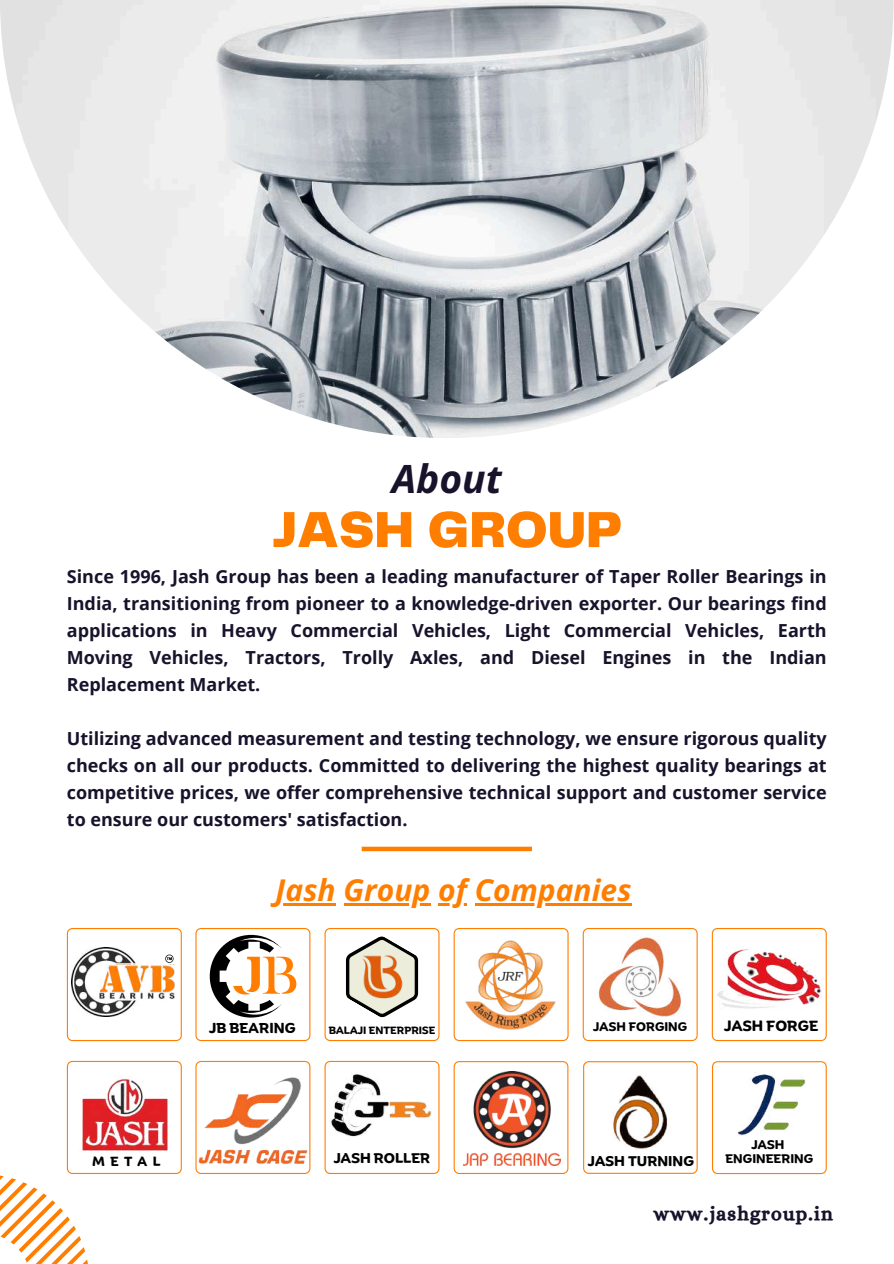
<style>
.page{position:relative;width:894px;height:1264px;background:#fff}
.page>*{position:absolute;margin:0;border:0;box-sizing:border-box;transform-origin:0 0}
.t1{font:900 52.5px "Telegraf";color:#ff7e00}
.t2{font:italic 700 39px "Open Sans";color:#18122b}
.t3{font:italic 700 30px "Open Sans";color:#ff7e00}
.t4{font:19.5px "CA Generated";letter-spacing:.065em;color:#18122b}
.t5{font:700 18px/27px "Open Sans";color:#18122b;text-align:justify}
.t6{font:700 14.25px "Binate Display";color:#000}
.t7{font:700 13.8px "Binate Display";color:#000}
.t8{font:700 13.65px "Binate Display";color:#000}
.t9{font:700 12.9px "Binate Display";letter-spacing:.41em;color:#000}
.t10{font:700 12.15px/13.5px "Binate Display";color:#000;text-align:center}
.t11{font:700 12px "Binate Display";color:#000}
.t12{font:700 10.2px "Binate Display";color:#000}
</style>
<div class="page">
<img style="left:0;top:0;width:893px;height:438px">
<div style="left:361px;top:846px;width:171px;height:5px;background:#ff7e00"></div>
<svg style="left:67px;top:928px;width:115px;height:113px"></svg>
<svg style="left:195px;top:928px;width:115px;height:113px"></svg>
<svg style="left:324px;top:928px;width:115px;height:113px"></svg>
<img style="left:358px;top:952px;width:48px;height:48px">
<svg style="left:453px;top:928px;width:115px;height:113px"></svg>
<img style="left:465px;top:935px;width:91px;height:99px">
<svg style="left:582px;top:928px;width:115px;height:113px"></svg>
<img style="left:597px;top:936px;width:85px;height:81px">
<svg style="left:711px;top:928px;width:115px;height:113px"></svg>
<img style="left:716px;top:943px;width:105px;height:68px">
<svg style="left:0;top:1060px;width:182px;height:203px"></svg>
<img style="left:78px;top:1071px;width:92px;height:80px">
<svg style="left:195px;top:1060px;width:115px;height:113px"></svg>
<img style="left:198px;top:1148px;width:110px;height:16px">
<img style="left:203px;top:1076px;width:99px;height:69px">
<svg style="left:453px;top:1061px;width:115px;height:112px"></svg>
<img style="left:463px;top:1071px;width:97px;height:94px">
<svg style="left:324px;top:1060px;width:115px;height:113px"></svg>
<img style="left:329px;top:1066px;width:105px;height:74px">
<svg style="left:583px;top:1061px;width:114px;height:112px"></svg>
<img style="left:611px;top:1074px;width:60px;height:77px">
<svg style="left:712px;top:1061px;width:114px;height:113px"></svg>
<img style="left:731px;top:1071px;width:75px;height:64px">
<hr style="left:275px;top:903px;width:60px;height:2px;background:#ff7e00">
<hr style="left:343px;top:903px;width:87px;height:2px;background:#ff7e00">
<hr style="left:438px;top:903px;width:29px;height:2px;background:#ff7e00">
<hr style="left:474px;top:903px;width:157px;height:2px;background:#ff7e00">
<h2 class="t2" style="left:391px;top:451px;width:112px">About</h2>
<h1 class="t1" style="left:272px;top:507px;width:351px">JASH GROUP</h1>
<p class="t5" style="left:67px;top:562px;width:761px">Since 1996, Jash Group has been a leading manufacturer of Taper Roller Bearings in India, transitioning from pioneer to a knowledge-driven exporter. Our bearings find applications in Heavy Commercial Vehicles, Light Commercial Vehicles, Earth Moving Vehicles, Tractors, Trolly Axles, and Diesel Engines in the Indian Replacement Market.</p>
<p class="t5" style="left:67px;top:724px;width:761px">Utilizing advanced measurement and testing technology, we ensure rigorous quality checks on all our products. Committed to delivering the highest quality bearings at competitive prices, we offer comprehensive technical support and customer service to ensure our customers' satisfaction.</p>
<h3 class="t3" style="left:275px;top:869px;width:357px">Jash Group of Companies</h3>
<p class="t7" style="left:209px;top:1014px;width:88px">JB BEARING</p>
<p class="t12" style="left:328px;top:1020px;width:108px">BALAJI ENTERPRISE</p>
<p class="t11" style="left:593px;top:1015px;width:95px">JASH FORGING</p>
<p class="t6" style="left:724px;top:1012px;width:96px">JASH FORGE</p>
<p class="t9" style="left:92px;top:1149px;width:70px">METAL</p>
<p class="t8" style="left:333px;top:1144px;width:98px">JASH ROLLER</p>
<p class="t8" style="left:587px;top:1148px;width:108px">JASH TURNING</p>
<p class="t10" style="left:725px;top:1136px;width:89px">JASH<br>ENGINEERING</p>
<p class="t4" style="left:653px;top:1202px;width:181px">www.jashgroup.in</p>
</div>
